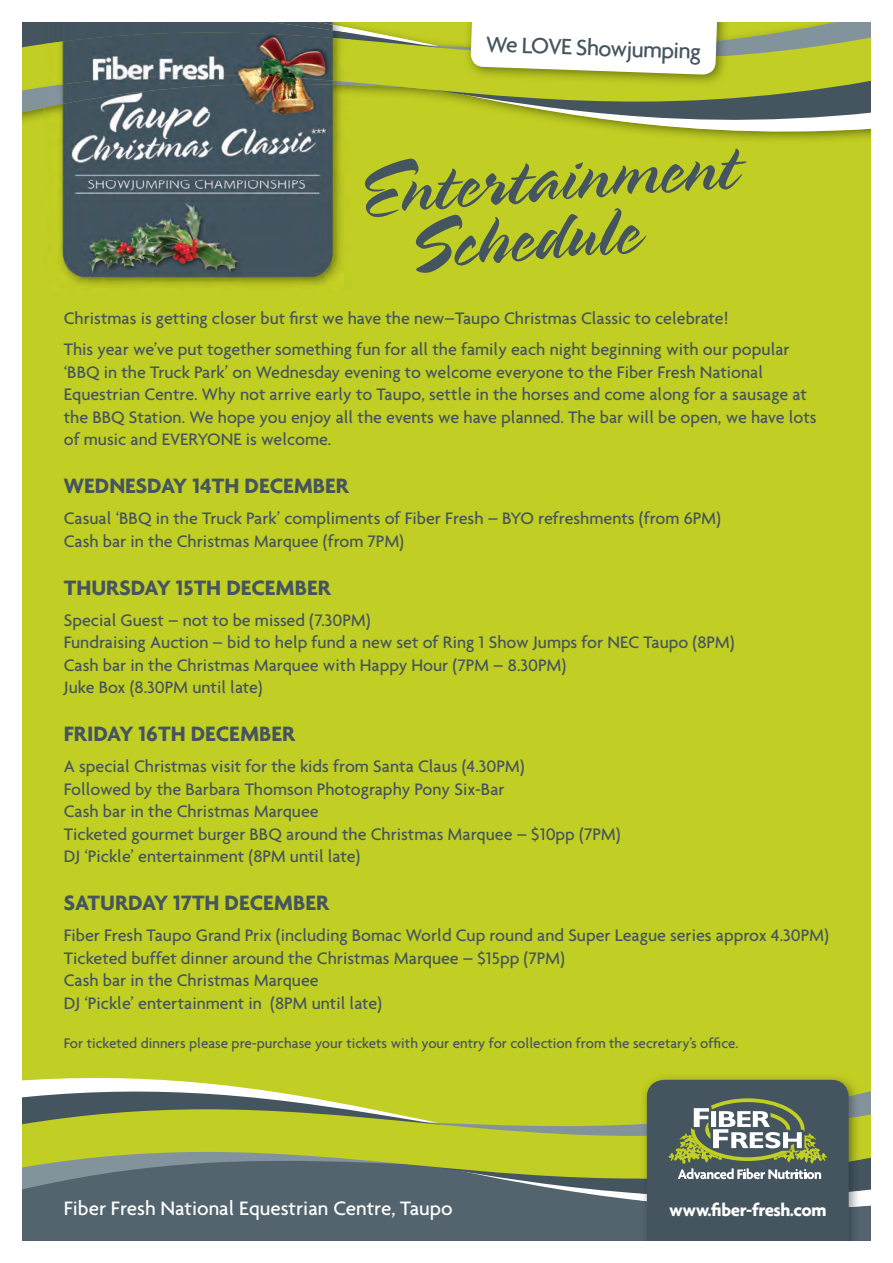
<style>
.page{position:relative;width:893px;height:1263px;background:#fff}
.page>*{position:absolute;margin:0;border:0;box-sizing:border-box;transform-origin:0 0}
.t1{font:75px/57.9px "Spring";color:#45555f}
.t2{font:500 24px "Agenda";color:#45555f}
.t3{font:700 22.5px "Agenda";color:#45555f}
.t4{font:500 21px "Agenda";color:#fff}
.t5{font:700 18.75px "Agenda";letter-spacing:-.025em;color:#fff}
.t6{font:500 18px/22.5px "Agenda";color:#45555f}
.t7{font:500 15px "Agenda";color:#45555f}
</style>
<div class="page">
<div style="left:0;top:0;width:893px;height:1149px;background:#c1ce23"></div>
<svg style="left:21px;top:1070px;width:851px;height:171px;fill:#53646f"></svg>
<svg style="left:21px;top:1090px;width:851px;height:8px"></svg>
<svg style="left:21px;top:1098px;width:851px;height:114px"></svg>
<img style="left:640px;top:1073px;width:220px;height:21px">
<img style="left:640px;top:1094px;width:220px;height:22px">
<img style="left:640px;top:1208px;width:220px;height:33px">
<img style="left:640px;top:1197px;width:220px;height:11px">
<img style="left:640px;top:1178px;width:220px;height:19px">
<img style="left:640px;top:1116px;width:220px;height:62px">
<svg style="left:647px;top:1080px;width:202px;height:161px;background:#5a6866"></svg>
<svg style="left:21px;top:135px;width:851px;height:35px"></svg>
<svg style="left:21px;top:21px;width:851px;height:114px"></svg>
<img style="left:45px;top:21px;width:306px;height:18px">
<img style="left:45px;top:108px;width:306px;height:62px">
<img style="left:45px;top:87px;width:306px;height:21px">
<img style="left:45px;top:39px;width:306px;height:48px">
<img style="left:57px;top:21px;width:287px;height:11px">
<img style="left:57px;top:32px;width:287px;height:254px">
<img style="left:57px;top:75px;width:287px;height:30px">
<img style="left:464px;top:21px;width:265px;height:65px">
<img style="left:464px;top:40px;width:265px;height:19px">
<svg style="left:470px;top:21px;width:248px;height:54px;background:#f5f6e9"></svg>
<div style="left:0;top:0;width:893px;height:21px;background:#fff"></div>
<div style="left:0;top:0;width:21px;height:1263px;background:#fff"></div>
<div style="left:872px;top:0;width:21px;height:1263px;background:#fff"></div>
<h2 class="t2" style="left:487px;top:29px;width:217px;rotate:2deg">W e LO VE Showjumping</h2>
<h1 class="t1" style="left:400px;top:159px;width:339px;text-indent:-47px;rotate:-4deg">Entertainment<br>Schedule</h1>
<p class="t6" style="left:64px;top:302px;width:727px;line-height:31px">Christmas is getting closer but first we have the new–Taupo Christmas Classic to celebrate!<br>This year we’ve put together something fun for all the family each night beginning with our popular</p>
<p class="t6" style="left:64px;top:360px;width:754px">‘BBQ in the Truck Park’ on Wednesday evening to welcome everyone to the Fiber Fresh National Equestrian Centre. Why not arrive early to Taupo, settle in the horses and come along for a sausage at the BBQ Station. We hope you enjoy all the events we have planned. The bar will be open, we have lots of music and EVERYONE is welcome.</p>
<p class="t3" style="left:64px;top:472px;width:287px">WEDNESDAY 14TH DECEMBER</p>
<p class="t6" style="left:64px;top:507px;width:659px">Casual ‘BBQ in the Truck Park’ compliments of Fiber Fresh – BYO refreshments (from 6PM)<br>Cash bar in the Christmas Marquee (from 7PM)</p>
<p class="t3" style="left:64px;top:574px;width:269px">THURSDAY 15TH DECEMBER</p>
<p class="t6" style="left:64px;top:608px;width:672px">Special Guest – not to be missed (7.30PM)<br>Fundraising Auction – bid to help fund a new set of Ring 1 Show Jumps for NEC Taupo (8PM)<br>Cash bar in the Christmas Marquee with Happy Hour (7PM – 8.30PM)<br>Juke Box (8.30PM until late)</p>
<p class="t3" style="left:64px;top:720px;width:233px">FRIDAY 16TH DECEMBER</p>
<p class="t6" style="left:64px;top:755px;width:558px">A special Christmas visit for the kids from Santa Claus (4.30PM)<br>Followed by the Barbara Thomson Photography Pony Six-Bar<br>Cash bar in the Christmas Marquee<br>Ticketed gourmet burger BBQ around the Christmas Marquee – $10pp (7PM)<br>DJ ‘Pickle’ entertainment (8PM until late)</p>
<p class="t3" style="left:64px;top:889px;width:267px">SATURDAY 17TH DECEMBER</p>
<p class="t6" style="left:64px;top:924px;width:767px">Fiber Fresh Taupo Grand Prix (including Bomac World Cup round and Super League series approx 4.30PM)<br>Ticketed buffet dinner around the Christmas Marquee – $15pp (7PM)<br>Cash bar in the Christmas Marquee<br>DJ ‘Pickle’ entertainment in (8PM until late)</p>
<p class="t7" style="left:64px;top:1034px;width:676px">For ticketed dinners please pre-purchase your tickets with your entry for collection from the secretary’s office.</p>
<p class="t4" style="left:64px;top:1196px;width:390px">Fiber Fresh National Equestrian Centre, Taupo</p>
<p class="t5" style="left:669px;top:1199px;width:159px">www.fiber-fresh.com</p>
</div>
